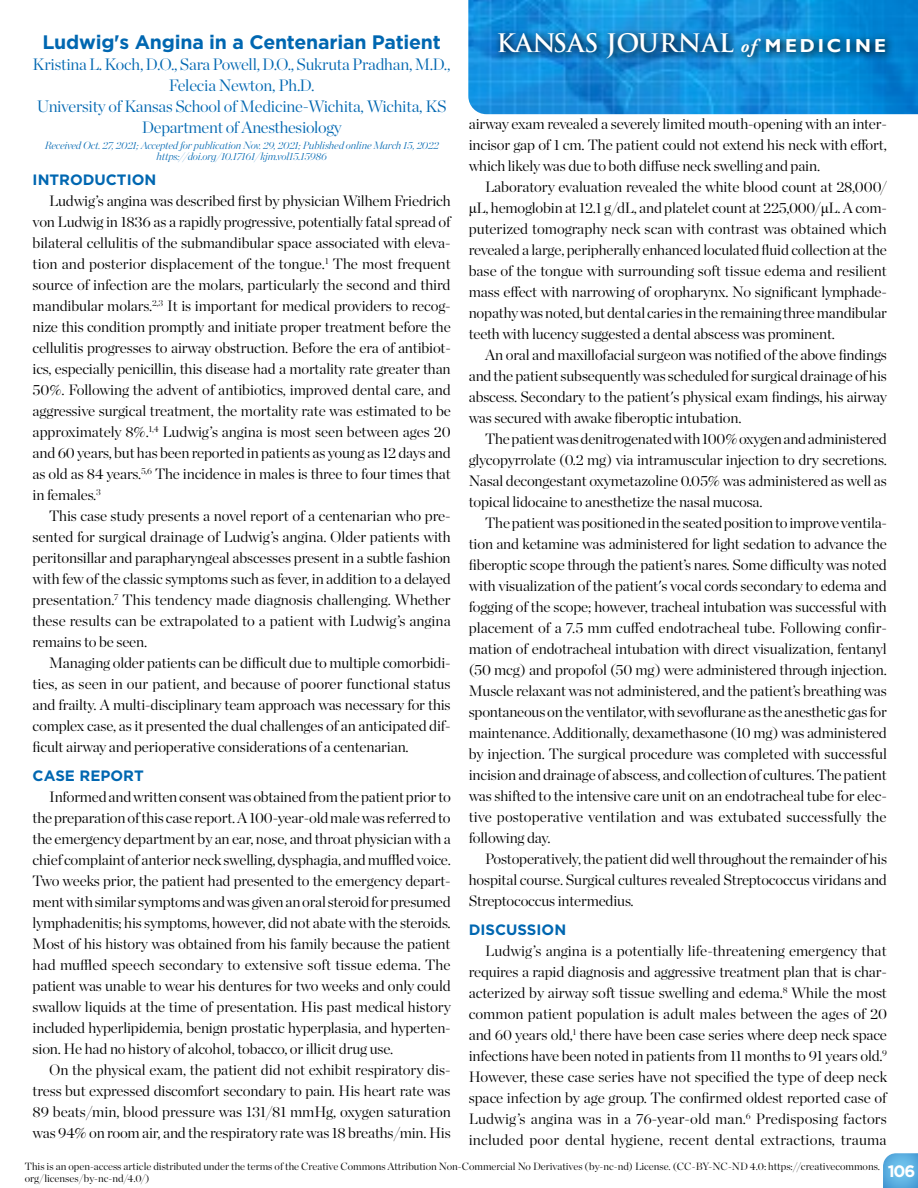
<style>
.page{position:relative;width:918px;height:1188px;background:#fff}
.page>*{position:absolute;margin:0;border:0;box-sizing:border-box;transform-origin:0 0}
.t1{font:700 24.9px "Trajan Pro";color:#fff}
.t2{font:700 19.5px "Gotham";letter-spacing:-.01em;color:#0067b1}
.t3{font:300 16.5px/21px "Chronicle Display";letter-spacing:-.015em;color:#0067b1;text-align:center}
.t4{font:700 16.5px "Gotham";color:#fff}
.t5{font:300 15px/21px "Chronicle Display";letter-spacing:-.01em;color:#000;text-align:justify}
.t6{font:700 15px "Gotham";color:#0067b1}
.t7{font:300 10.5px/12px "Chronicle Display";color:#000}
.t8{font:italic 200 10.5px/10.5px "Chronicle Display";letter-spacing:-.01em;color:#0067b1;text-align:center}
.s1{font-family:"Adobe Garamond Pro";font-style:italic;font-size:18.75px}
.s2{font-family:"Gill Sans";font-size:18.75px}
.s3{font-family:"Times New Roman";font-weight:400}
</style>
<div class="page">
<img style="left:468px;top:0;width:450px;height:114px">
<svg style="left:494px;top:27px;width:402px;height:41px;background:#107abd"></svg>
<svg style="left:883px;top:1153px;width:35px;height:35px"></svg>
<h2 class="t2" style="left:42px;top:29px;width:400px">Ludwig's Angina in a Centenarian Patient</h2>
<h1 class="t1" style="left:496px;top:28px;width:391px">KANSAS JOURNAL <span class="s1">of</span> <span class="s2">M EDIC I N E</span></h1>
<p class="t3" style="left:33px;top:52px;width:420px">Kristina L. Koch, D.O., Sara Powell, D.O., Sukruta Pradhan, M.D., Felecia Newton, Ph.D.<br>University of Kansas School of Medicine-Wichita, Wichita, KS Department of Anesthesiology</p>
<p class="t8" style="left:45px;top:139px;width:396px">Received Oct. 27, 2021; Accepted for publication Nov. 29, 2021; Published online March 15, 2022 https://doi.org/10.17161/kjm.vol15.15986</p>
<p class="t6" style="left:33px;top:170px;width:125px">INTRODUCTION</p>
<p class="t5" style="left:33px;top:189px;width:420px;text-indent:17px">Ludwig’s angina was described first by physician Wilhem Friedrich von Ludwig in 1836 as a rapidly progressive, potentially fatal spread of bilateral cellulitis of the submandibular space associated with eleva&shy;tion and posterior displacement of the tongue.<sup>1</sup> The most frequent source of infection are the molars, particularly the second and third mandibular molars.<sup>2,3</sup> It is important for medical providers to recog&shy;nize this condition promptly and initiate proper treatment before the cellulitis progresses to airway obstruction. Before the era of antibiot&shy;ics, especially penicillin, this disease had a mortality rate greater than 50%. Following the advent of antibiotics, improved dental care, and aggressive surgical treatment, the mortality rate was estimated to be approximately 8%.<sup>1,4</sup> Ludwig’s angina is most seen between ages 20 and 60 years, but has been reported in patients as young as 12 days and as old as 84 years.<sup>5,6</sup> The incidence in males is three to four times that in females.<sup>3</sup></p>
<p class="t5" style="left:33px;top:504px;width:420px;text-indent:17px">This case study presents a novel report of a centenarian who pre&shy;sented for surgical drainage of Ludwig’s angina. Older patients with peritonsillar and parapharyngeal abscesses present in a subtle fashion with few of the classic symptoms such as fever, in addition to a delayed presentation.<sup>7</sup> This tendency made diagnosis challenging. Whether these results can be extrapolated to a patient with Ludwig’s angina remains to be seen.</p>
<p class="t5" style="left:33px;top:651px;width:420px;text-indent:16px">Managing older patients can be difficult due to multiple comorbidi&shy;ties, as seen in our patient, and because of poorer functional status and frailty. A multi-disciplinary team approach was necessary for this complex case, as it presented the dual challenges of an anticipated dif&shy;ficult airway and perioperative considerations of a centenarian.</p>
<p class="t6" style="left:33px;top:765px;width:113px">CASE REPORT</p>
<p class="t5" style="left:33px;top:785px;width:420px;text-indent:16px">Informed and written consent was obtained from the patient prior to the preparation of this case report. A 100-year-old male was referred to the emergency department by an ear, nose, and throat physician with a chief complaint of anterior neck swelling, dysphagia, and muffled voice.<br>Two weeks prior, the patient had presented to the emergency depart&shy;ment with similar symptoms and was given an oral steroid for presumed lymphadenitis; his symptoms, however, did not abate with the steroids.<br>Most of his history was obtained from his family because the patient had muffled speech secondary to extensive soft tissue edema. The patient was unable to wear his dentures for two weeks and only could swallow liquids at the time of presentation. His past medical history included hyperlipidemia, benign prostatic hyperplasia, and hyperten&shy;sion. He had no history of alcohol, tobacco, or illicit drug use.</p>
<p class="t5" style="left:33px;top:1058px;width:420px;text-indent:16px">On the physical exam, the patient did not exhibit respiratory dis&shy;tress but expressed discomfort secondary to pain. His heart rate was 89 beats/min, blood pressure was 131/81 mmHg, oxygen saturation was 94% on room air, and the respiratory rate was 18 breaths/min. His</p>
<p class="t5" style="left:469px;top:112px;width:420px">airway exam revealed a severely limited mouth-opening with an inter&shy;incisor gap of 1 cm. The patient could not extend his neck with effort, which likely was due to both diffuse neck swelling and pain.</p>
<p class="t5" style="left:469px;top:175px;width:420px;text-indent:16px">Laboratory evaluation revealed the white blood count at 28,000/ <span class="s3">μ</span>L, hemoglobin at 12.1 g/dL, and platelet count at 225,000/<span class="s3">μ</span>L. A com&shy;puterized tomography neck scan with contrast was obtained which revealed a large, peripherally enhanced loculated fluid collection at the base of the tongue with surrounding soft tissue edema and resilient mass effect with narrowing of oropharynx. No significant lymphade&shy;nopathy was noted, but dental caries in the remaining three mandibular teeth with lucency suggested a dental abscess was prominent.</p>
<p class="t5" style="left:469px;top:343px;width:420px;text-indent:16px">An oral and maxillofacial surgeon was notified of the above findings and the patient subsequently was scheduled for surgical drainage of his abscess. Secondary to the patient's physical exam findings, his airway was secured with awake fiberoptic intubation.</p>
<p class="t5" style="left:469px;top:427px;width:420px;text-indent:16px">The patient was denitrogenated with 100% oxygen and administered glycopyrrolate (0.2 mg) via intramuscular injection to dry secretions.<br>Nasal decongestant oxymetazoline 0.05% was administered as well as topical lidocaine to anesthetize the nasal mucosa.</p>
<p class="t5" style="left:469px;top:511px;width:420px;text-indent:16px">The patient was positioned in the seated position to improve ventila&shy;tion and ketamine was administered for light sedation to advance the fiberoptic scope through the patient’s nares. Some difficulty was noted with visualization of the patient's vocal cords secondary to edema and fogging of the scope; however, tracheal intubation was successful with placement of a 7.5 mm cuffed endotracheal tube. Following confir&shy;mation of endotracheal intubation with direct visualization, fentanyl (50 mcg) and propofol (50 mg) were administered through injection.<br>Muscle relaxant was not administered, and the patient’s breathing was spontaneous on the ventilator, with sevoflurane as the anesthetic gas for maintenance. Additionally, dexamethasone (10 mg) was administered by injection. The surgical procedure was completed with successful incision and drainage of abscess, and collection of cultures. The patient was shifted to the intensive care unit on an endotracheal tube for elec&shy;tive postoperative ventilation and was extubated successfully the following day.</p>
<p class="t5" style="left:469px;top:847px;width:420px;text-indent:16px">Postoperatively, the patient did well throughout the remainder of his hospital course. Surgical cultures revealed Streptococcus viridans and Streptococcus intermedius.</p>
<p class="t6" style="left:469px;top:919px;width:99px">DISCUSSION</p>
<p class="t5" style="left:469px;top:939px;width:420px;text-indent:16px">Ludwig’s angina is a potentially life-threatening emergency that requires a rapid diagnosis and aggressive treatment plan that is char&shy;acterized by airway soft tissue swelling and edema.<sup>8</sup> While the most common patient population is adult males between the ages of 20 and 60 years old,<sup>1</sup> there have been case series where deep neck space infections have been noted in patients from 11 months to 91 years old.<sup>9<br></sup>However, these case series have not specified the type of deep neck space infection by age group. The confirmed oldest reported case of Ludwig’s angina was in a 76-year-old man.<sup>6</sup> Predisposing factors included poor dental hygiene, recent dental extractions, trauma</p>
<p class="t7" style="left:25px;top:1159px;width:857px">This is an open-access article distributed under the terms of the Creative Commons Attribution Non-Commercial No Derivatives (by-nc-nd) License. (CC-BY-NC-ND 4.0: https://creativecommons. org/licenses/by-nc-nd/4.0/)</p>
<p class="t4" style="left:888px;top:1161px;width:29px">106</p>
</div>
